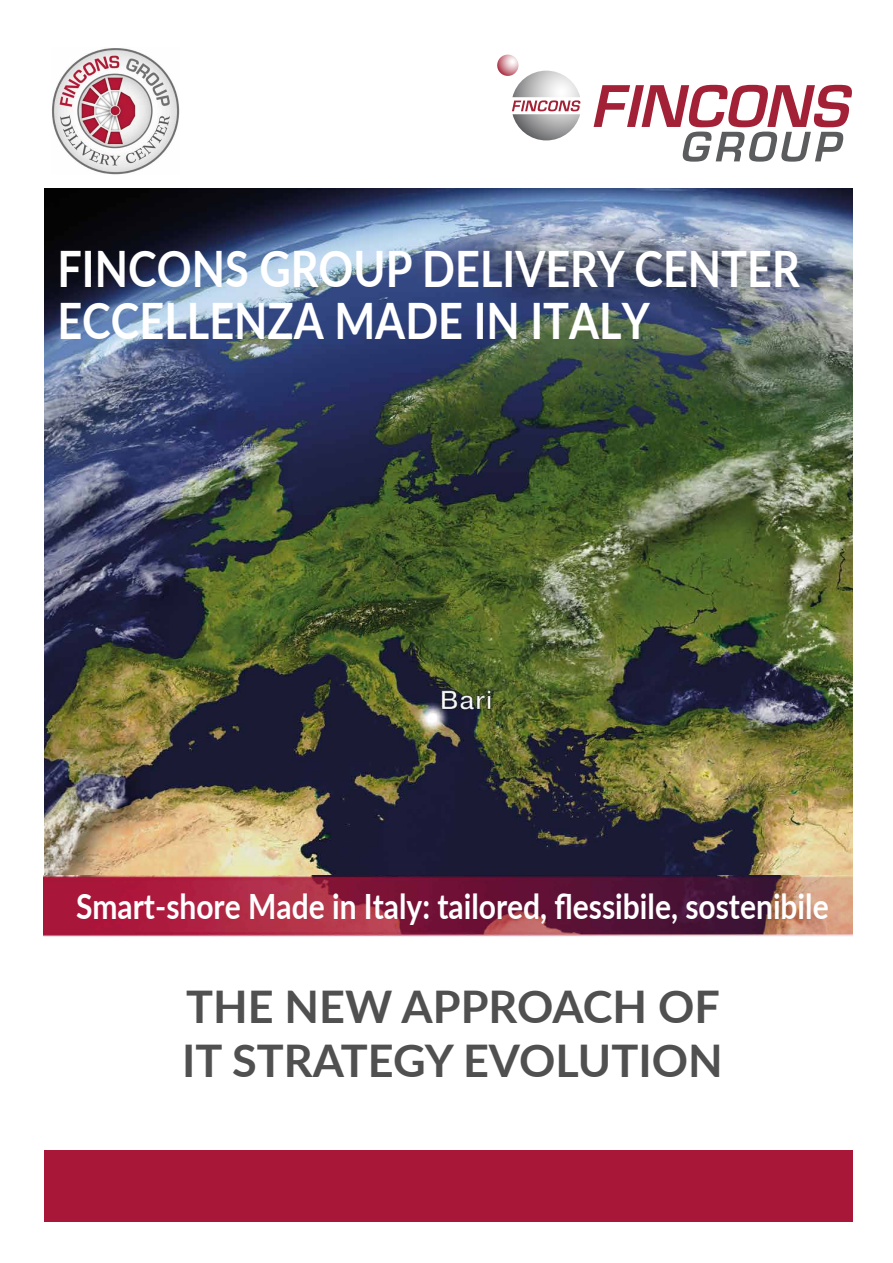
<style>
.page{position:relative;width:893px;height:1263px;background:#fff}
.page>*{position:absolute;margin:0;border:0;box-sizing:border-box;transform-origin:0 0}
.t1{font:700 50.25px/51.9px "Lato";color:#fff;scale:.86 1}
.t2{font:700 45px/54px "Lato";color:#515050}
.t3{font:700 34.8px "Lato";color:#fff;scale:.86 1}
</style>
<div class="page">
<img style="left:44px;top:188px;width:808px;height:688px">
<div style="left:44px;top:1150px;width:808px;height:72px;background:#a81737"></div>
<img style="left:44px;top:876px;width:808px;height:61px">
<svg style="left:512px;top:71px;width:69px;height:69px"></svg>
<svg style="left:497px;top:55px;width:21px;height:21px"></svg>
<svg style="left:594px;top:85px;width:258px;height:77px"></svg>
<img style="left:52px;top:48px;width:127px;height:127px">
<h1 class="t1" style="left:57px;top:241px;width:865px">FINCONS GROUP DELIVERY CENTER<br>ECCELLENZA MADE IN ITALY</h1>
<p class="t3" style="left:76px;top:880px;width:877px">Smart-shore Made in Italy: tailored, flessibile, sostenibile</p>
<p class="t2" style="left:182px;top:977px;width:542px">THE NEW APPROACH OF<br>IT STRATEGY EVOLUTION</p>
</div>
